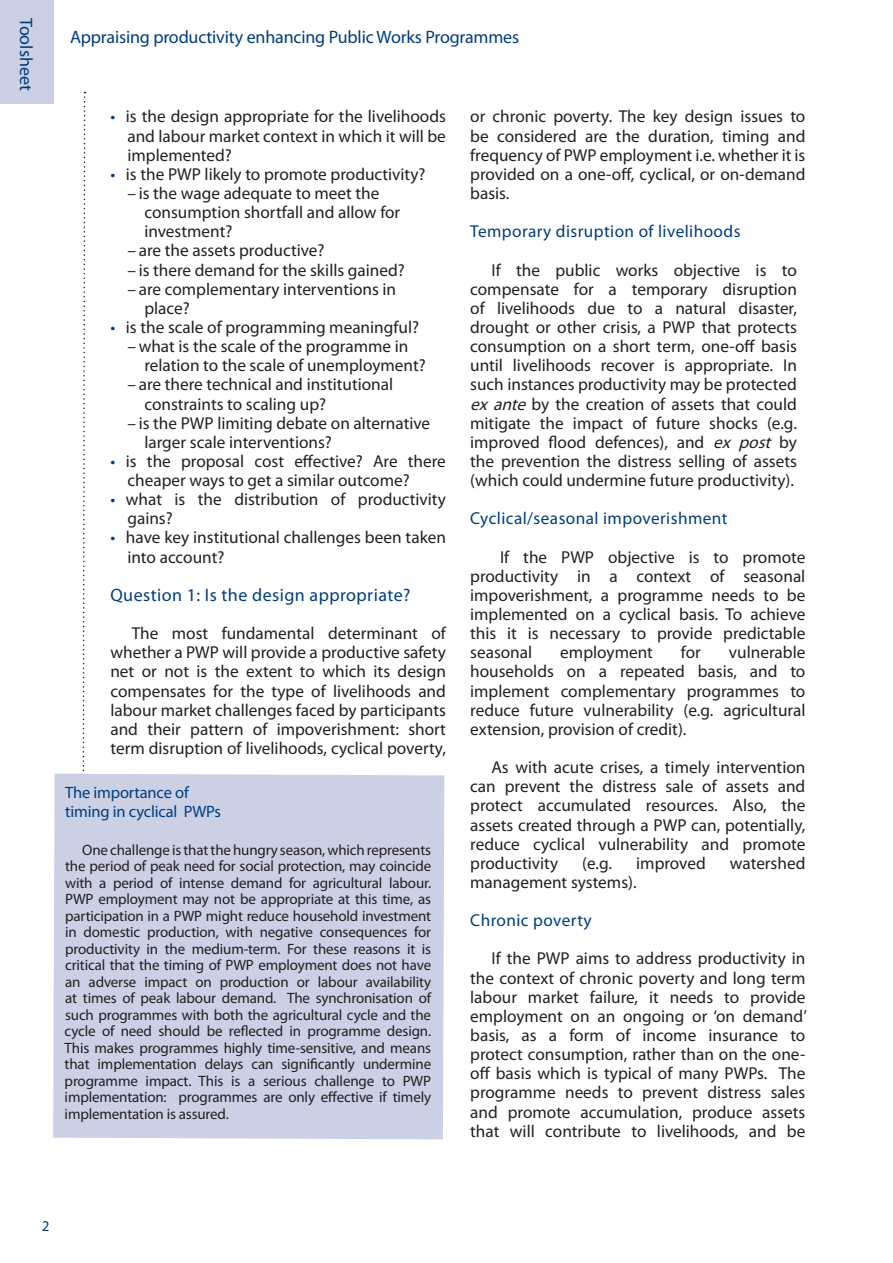
<style>
.page{position:relative;width:893px;height:1263px;background:#fff}
.page>*{position:absolute;margin:0;border:0;box-sizing:border-box;transform-origin:0 0}
._5a_header_small{font:18px "Myriad Pro";letter-spacing:-.01em;color:#013d7d}
._4_Subhead{font:18px "Myriad Pro";letter-spacing:.025em;color:#013d7d}
.a5_subhead{font:18px "Myriad Pro";color:#013d7d}
._1_Body_text{font:17.25px/19.2px "Myriad Pro";color:#231f20;text-align:justify}
._6a_Secon_level_bull{font:17.25px/19.2px "Myriad Pro";color:#231f20}
._6_Bullet_text{font:17.25px/19.2px "Myriad Pro";color:#231f20}
._5_Small_subhead{font:17.25px "Myriad Pro";letter-spacing:.025em;color:#013d7d}
.b3_Box_head{font:16.5px/19.8px "Myriad Pro";letter-spacing:-.01em;color:#013d7d}
.b1_Box_text{font:15px/16.5px "Myriad Pro";letter-spacing:-.01em;color:#231f20;text-align:justify}
.t1{font:15px "Myriad Pro";color:#013d7d}
.s1{color:#013d7d}
.s2{font-style:italic}
</style>
<div class="page">
<div style="left:0;top:0;width:53px;height:103px;background:#cbd0e4"></div>
<svg style="left:82px;top:92px;width:4px;height:680px"></svg>
<div style="left:53px;top:773px;width:392px;height:367px;background:#cbd0e4"></div>
<p class="a5_subhead" style="left:37px;top:18px;width:74px;rotate:90deg">Toolsheet</p>
<p class="_5a_header_small" style="left:70px;top:25px;width:451px">Appraising productivity enhancing Public Works Programmes</p>
<p class="_6_Bullet_text" style="left:127px;top:107px;width:320px;text-align:justify;text-indent:-17px"><span class="s1">•</span> is the design appropriate for the livelihoods and labour market context in which it will be implemented?</p>
<p class="_6_Bullet_text" style="left:110px;top:164px;width:317px"><span class="s1">•</span> is the PWP likely to promote productivity?</p>
<p class="_6a_Secon_level_bull" style="left:144px;top:183px;width:257px;text-indent:-17px">– is the wage adequate to meet the consumption shortfall and allow for investment?</p>
<p class="_6a_Secon_level_bull" style="left:127px;top:241px;width:199px">– are the assets productive?</p>
<p class="_6a_Secon_level_bull" style="left:127px;top:260px;width:279px">– is there demand for the skills gained?</p>
<p class="_6a_Secon_level_bull" style="left:144px;top:279px;width:253px;text-indent:-17px">– are complementary interventions in place?</p>
<p class="_6_Bullet_text" style="left:110px;top:317px;width:310px"><span class="s1">•</span> is the scale of programming meaningful?</p>
<p class="_6a_Secon_level_bull" style="left:144px;top:336px;width:283px;text-indent:-17px">– what is the scale of the programme in relation to the scale of unemployment?</p>
<p class="_6a_Secon_level_bull" style="left:144px;top:375px;width:250px;text-indent:-17px">– are there technical and institutional constraints to scaling up?</p>
<p class="_6a_Secon_level_bull" style="left:144px;top:413px;width:287px;text-indent:-17px">– is the PWP limiting debate on alternative larger scale interventions?</p>
<p class="_6_Bullet_text" style="left:127px;top:451px;width:320px;text-indent:-17px"><span class="s1">•</span> is the proposal cost effective? Are there cheaper ways to get a similar outcome?</p>
<p class="_6_Bullet_text" style="left:127px;top:489px;width:320px;text-indent:-17px"><span class="s1">•</span> what is the distribution of productivity gains?</p>
<p class="_6_Bullet_text" style="left:127px;top:528px;width:320px;text-indent:-17px"><span class="s1">•</span> have key institutional challenges been taken into account?</p>
<p class="_4_Subhead" style="left:110px;top:584px;width:302px">Question 1: Is the design appropriate?</p>
<p class="_1_Body_text" style="left:110px;top:623px;width:337px;text-indent:21px">The most fundamental determinant of whether a PWP will provide a productive safety net or not is the extent to which its design compensates for the type of livelihoods and labour market challenges faced by participants and their pattern of impoverishment: short term disruption of livelihoods, cyclical poverty,</p>
<p class="_1_Body_text" style="left:470px;top:107px;width:337px">or chronic poverty. The key design issues to be considered are the duration, timing and frequency of PWP employment i.e. whether it is provided on a one-off, cyclical, or on-demand basis.</p>
<p class="_5_Small_subhead" style="left:470px;top:221px;width:272px">Temporary disruption of livelihoods</p>
<p class="_1_Body_text" style="left:470px;top:260px;width:328px;text-indent:21px">If the public works objective is to compensate for a temporary disruption of livelihoods due to a natural disaster, drought or other crisis, a PWP that protects consumption on a short term, one-off basis until livelihoods recover is appropriate. In such instances productivity may be protected <span class="s2">exante</span>by the creation of assets that could mitigate the impact of future shocks (e.g. improved flood defences), and <span class="s2">ex post</span> by the prevention the distress selling of assets (which could undermine future productivity).</p>
<p class="_5_Small_subhead" style="left:470px;top:508px;width:259px">Cyclical/seasonal impoverishment</p>
<p class="_1_Body_text" style="left:470px;top:547px;width:337px;text-indent:30px">If the PWP objective is to promote productivity in a context of seasonal impoverishment, a programme needs to be implemented on a cyclical basis. To achieve this it is necessary to provide predictable seasonal</p>
<p class="_1_Body_text" style="left:560px;top:643px;width:94px">employment</p>
<p class="_1_Body_text" style="left:681px;top:643px;width:21px">for</p>
<p class="_1_Body_text" style="left:470px;top:643px;width:337px;text-indent:259px">vulnerable households on a repeated basis, and to implement complementary programmes to reduce future vulnerability (e.g. agricultural extension, provision of credit).</p>
<p class="_1_Body_text" style="left:470px;top:757px;width:337px;text-indent:21px">As with acute crises, a timely intervention can prevent the distress sale of assets and protect accumulated resources. Also, the assets created through a PWP can, potentially, reduce cyclical vulnerability and promote productivity</p>
<p class="b3_Box_head" style="left:65px;top:782px;width:157px">The importance of timing in cyclical PWPs</p>
<p class="b1_Box_text" style="left:65px;top:841px;width:368px;text-indent:18px">One challenge is that the hungry season, which represents the period of peak need for social protection, may coincide with a period of intense demand for agricultural labour.<br>PWP employment may not be appropriate at this time, as participation in a PWP might reduce household investment in domestic production, with negative consequences for productivity in the medium-term. For these reasons it is critical that the timing of PWP employment does not have an adverse impact on production or labour availability at times of peak labour demand. The synchronisation of such programmes with both the agricultural cycle and the cycle of need should be reflected in programme design.<br>This makes programmes highly time-sensitive, and means that implementation delays can significantly undermine programme impact. This is a serious challenge to PWP implementation: programmes are only effective if timely implementation is assured.</p>
<p class="_1_Body_text" style="left:582px;top:853px;width:31px">(e.g.</p>
<p class="_1_Body_text" style="left:636px;top:853px;width:71px">improved</p>
<p class="_1_Body_text" style="left:730px;top:853px;width:77px">watershed</p>
<p class="_1_Body_text" style="left:470px;top:872px;width:168px">management systems).</p>
<p class="_5_Small_subhead" style="left:470px;top:910px;width:123px">Chronic poverty</p>
<p class="_1_Body_text" style="left:470px;top:949px;width:338px;text-indent:21px">If the PWP aims to address productivity in the context of chronic poverty and long term labour market failure, it needs to provide employment on an ongoing or ‘on demand’ basis, as a form of income insurance to protect consumption, rather than on the one&shy;off basis which is typical of many PWPs. The programme needs to prevent distress sales and promote accumulation, produce assets that will contribute to livelihoods, and be</p>
<p class="t1" style="left:42px;top:1217px;width:9px">2</p>
</div>
